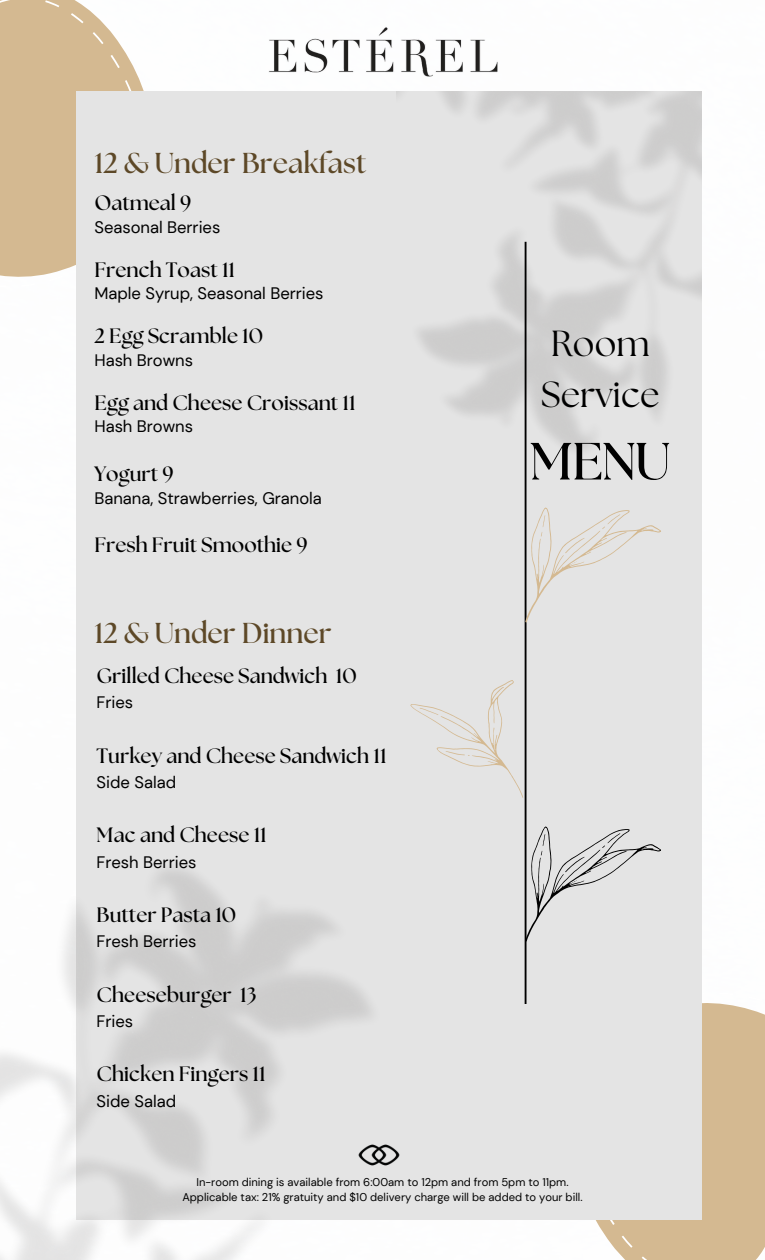
<style>
.page{position:relative;width:765px;height:1260px;background:#fff}
.page>*{position:absolute;margin:0;border:0;box-sizing:border-box;transform-origin:0 0}
.t1{font:700 52.25px "The Seasons";color:#000}
.t2{font:36.25px/50.6px "The Seasons";color:#000}
.t3{font:700 28.75px "The Seasons";color:#5d4827}
.t4{font:700 20.75px "The Seasons";color:#000}
.t5{font:16.62px "DM Sans";color:#000}
.t6{font:11.25px/15px "DM Sans";color:#000;text-align:center}
</style>
<div class="page">
<svg style="left:0;top:0;width:144px;height:277px;background:#d7bf9b"></svg>
<div style="left:595px;top:1003px;width:170px;height:257px;background:#d4b991"></div>
<div style="left:76px;top:91px;width:626px;height:1129px;background:#e4e4e4"></div>
<hr style="left:525px;top:242px;width:2px;height:762px;background:#000">
<svg style="left:410px;top:464px;width:251px;height:507px"></svg>
<img style="left:268px;top:27px;width:230px;height:49px">
<img style="left:358px;top:1144px;width:42px;height:22px">
<h3 class="t3" style="left:94px;top:150px;width:273px">12 &amp; Under Breakfast</h3>
<p class="t4" style="left:94px;top:193px;width:99px">Oatmeal 9</p>
<p class="t5" style="left:94px;top:216px;width:128px">Seasonal Berries</p>
<p class="t4" style="left:94px;top:260px;width:142px">French Toast 11</p>
<p class="t5" style="left:94px;top:283px;width:231px">Maple Syrup, Seasonal Berries</p>
<p class="t4" style="left:94px;top:327px;width:170px">2 Egg Scramble 10</p>
<p class="t5" style="left:94px;top:349px;width:100px">Hash Browns</p>
<p class="t4" style="left:94px;top:393px;width:263px">Egg and Cheese Croissant 11</p>
<p class="t5" style="left:94px;top:416px;width:100px">Hash Browns</p>
<p class="t4" style="left:94px;top:464px;width:81px">Yogurt 9</p>
<p class="t5" style="left:94px;top:487px;width:229px">Banana, Strawberries, Granola</p>
<p class="t4" style="left:94px;top:536px;width:215px">Fresh Fruit Smoothie 9</p>
<h3 class="t3" style="left:94px;top:620px;width:239px">12 &amp; Under Dinner</h3>
<p class="t4" style="left:97px;top:666px;width:262px">Grilled Cheese Sandwich 10</p>
<p class="t5" style="left:97px;top:692px;width:38px">Fries</p>
<p class="t4" style="left:97px;top:746px;width:292px">Turkey and Cheese Sandwich 11</p>
<p class="t5" style="left:97px;top:771px;width:81px">Side Salad</p>
<p class="t4" style="left:97px;top:826px;width:172px">Mac and Cheese 11</p>
<p class="t5" style="left:97px;top:851px;width:101px">Fresh Berries</p>
<p class="t4" style="left:97px;top:905px;width:141px">Butter Pasta 10</p>
<p class="t5" style="left:97px;top:931px;width:101px">Fresh Berries</p>
<p class="t4" style="left:97px;top:985px;width:161px">Cheeseburger 13</p>
<p class="t5" style="left:97px;top:1010px;width:38px">Fries</p>
<p class="t4" style="left:97px;top:1065px;width:171px">Chicken Fingers 11</p>
<p class="t5" style="left:97px;top:1090px;width:81px">Side Salad</p>
<h2 class="t2" style="left:541px;top:320px;width:120px">Room<br>Service</h2>
<h1 class="t1" style="left:530px;top:438px;width:142px">MENU</h1>
<p class="t6" style="left:182px;top:1174px;width:402px">In-room dining is available from 6:00am to 12pm and from 5pm to 11pm.<br>Applicable tax: 21% gratuity and $10 delivery charge will be added to your bill.</p>
</div>
